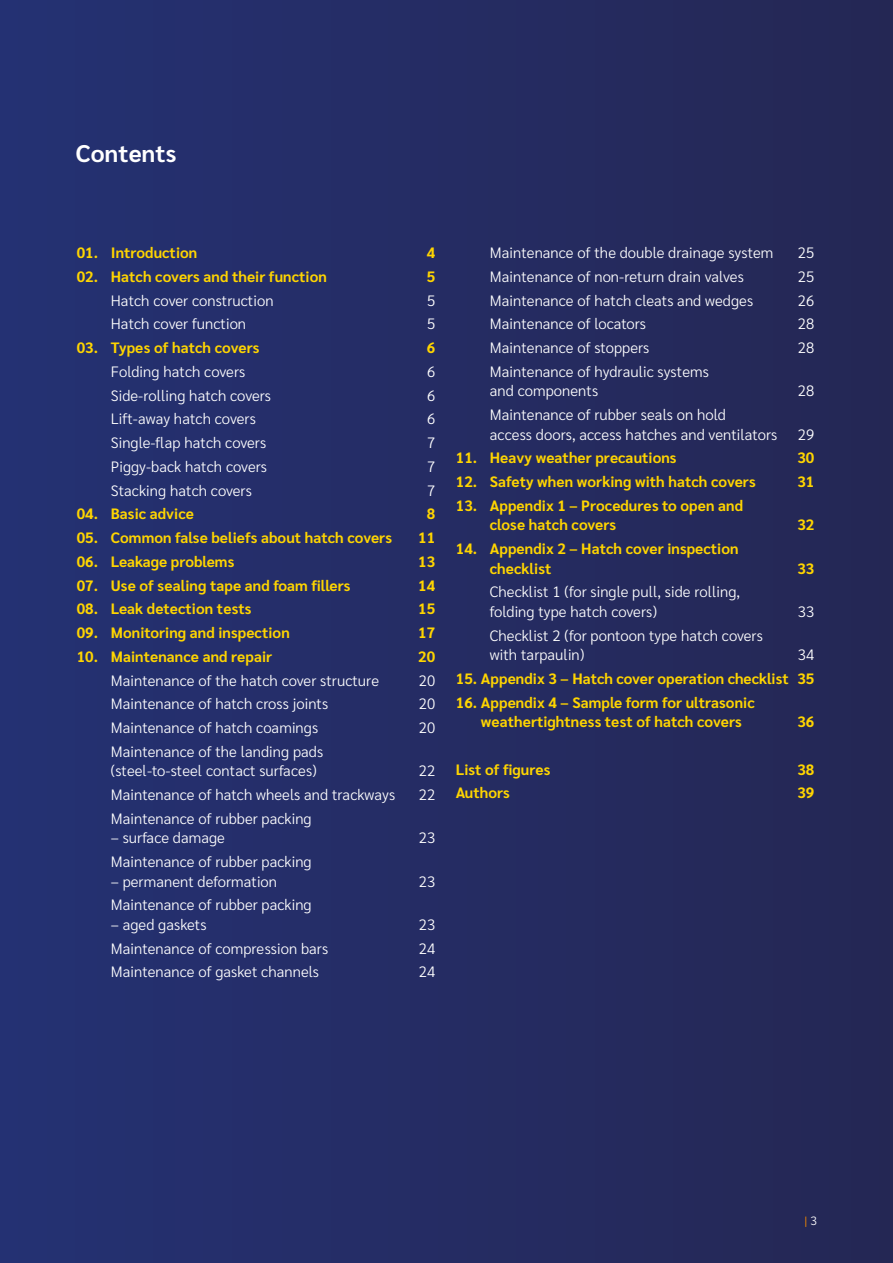
<style>
.page{position:relative;width:893px;height:1263px;background:#fff}
.page>*{position:absolute;margin:0;border:0;box-sizing:border-box;transform-origin:0 0}
.Subheadline{font:700 24px "Sarabun";letter-spacing:.005em;color:#fff}
.Contents_body{font:300 15px/19.5px "Sarabun";letter-spacing:.005em;color:#fff}
.Contents_chapter{font:700 15px/19.5px "Sarabun";letter-spacing:.005em;color:#ffd500}
.t1{font:300 12px "Sarabun";color:#f18700}
.s1{color:#fff}
</style>
<div class="page">
<div style="left:0;top:0;width:893px;height:1263px;background:linear-gradient(to right,#253173,#252754)"></div>
<p class="Subheadline" style="left:76px;top:139px;width:102px">Contents</p>
<p class="Contents_chapter" style="left:77px;top:243px;width:122px">01. Introduction</p>
<p class="Contents_chapter" style="left:427px;top:243px;width:10px">4</p>
<p class="Contents_chapter" style="left:77px;top:267px;width:252px">02. Hatch covers and their function</p>
<p class="Contents_chapter" style="left:427px;top:267px;width:10px">5</p>
<p class="Contents_body" style="left:111px;top:291px;width:164px">Hatch cover construction</p>
<p class="Contents_body" style="left:427px;top:291px;width:10px">5</p>
<p class="Contents_body" style="left:111px;top:314px;width:137px">Hatch cover function</p>
<p class="Contents_body" style="left:427px;top:314px;width:10px">5</p>
<p class="Contents_chapter" style="left:77px;top:338px;width:184px">03. Types of hatch covers</p>
<p class="Contents_chapter" style="left:427px;top:338px;width:10px">6</p>
<p class="Contents_body" style="left:111px;top:362px;width:136px">Folding hatch covers</p>
<p class="Contents_body" style="left:427px;top:362px;width:10px">6</p>
<p class="Contents_body" style="left:111px;top:386px;width:162px">Side-rolling hatch covers</p>
<p class="Contents_body" style="left:427px;top:386px;width:10px">6</p>
<p class="Contents_body" style="left:111px;top:409px;width:147px">Lift-away hatch covers</p>
<p class="Contents_body" style="left:427px;top:409px;width:10px">6</p>
<p class="Contents_body" style="left:111px;top:433px;width:157px">Single-flap hatch covers</p>
<p class="Contents_body" style="left:427px;top:433px;width:10px">7</p>
<p class="Contents_body" style="left:111px;top:457px;width:158px">Piggy-back hatch covers</p>
<p class="Contents_body" style="left:427px;top:457px;width:10px">7</p>
<p class="Contents_body" style="left:111px;top:481px;width:143px">Stacking hatch covers</p>
<p class="Contents_body" style="left:427px;top:481px;width:10px">7</p>
<p class="Contents_chapter" style="left:77px;top:504px;width:119px">04. Basic advice</p>
<p class="Contents_chapter" style="left:427px;top:504px;width:10px">8</p>
<p class="Contents_chapter" style="left:77px;top:528px;width:317px">05. Common false beliefs about hatch covers</p>
<p class="Contents_chapter" style="left:418px;top:528px;width:19px">11</p>
<p class="Contents_chapter" style="left:77px;top:552px;width:159px">06. Leakage problems</p>
<p class="Contents_chapter" style="left:418px;top:552px;width:19px">13</p>
<p class="Contents_chapter" style="left:77px;top:576px;width:275px">07. Use of sealing tape and foam fillers</p>
<p class="Contents_chapter" style="left:418px;top:576px;width:19px">14</p>
<p class="Contents_chapter" style="left:77px;top:599px;width:176px">08. Leak detection tests</p>
<p class="Contents_chapter" style="left:418px;top:599px;width:19px">15</p>
<p class="Contents_chapter" style="left:77px;top:623px;width:215px">09. Monitoring and inspection</p>
<p class="Contents_chapter" style="left:418px;top:623px;width:19px">17</p>
<p class="Contents_chapter" style="left:77px;top:647px;width:197px">10. Maintenance and repair</p>
<p class="Contents_chapter" style="left:418px;top:647px;width:19px">20</p>
<p class="Contents_body" style="left:111px;top:671px;width:270px">Maintenance of the hatch cover structure</p>
<p class="Contents_body" style="left:419px;top:671px;width:18px">20</p>
<p class="Contents_body" style="left:111px;top:694px;width:219px">Maintenance of hatch cross joints</p>
<p class="Contents_body" style="left:419px;top:694px;width:18px">20</p>
<p class="Contents_body" style="left:111px;top:718px;width:209px">Maintenance of hatch coamings</p>
<p class="Contents_body" style="left:419px;top:718px;width:18px">20</p>
<p class="Contents_body" style="left:111px;top:742px;width:214px">Maintenance of the landing pads (steel-to-steel contact surfaces)</p>
<p class="Contents_body" style="left:419px;top:761px;width:18px">22</p>
<p class="Contents_body" style="left:111px;top:785px;width:286px">Maintenance of hatch wheels and trackways</p>
<p class="Contents_body" style="left:419px;top:785px;width:18px">22</p>
<p class="Contents_body" style="left:111px;top:809px;width:202px">Maintenance of rubber packing</p>
<p class="Contents_body" style="left:111px;top:828px;width:116px">– surface damage</p>
<p class="Contents_body" style="left:419px;top:828px;width:18px">23</p>
<p class="Contents_body" style="left:111px;top:852px;width:202px">Maintenance of rubber packing</p>
<p class="Contents_body" style="left:111px;top:872px;width:168px">– permanent deformation</p>
<p class="Contents_body" style="left:419px;top:872px;width:18px">23</p>
<p class="Contents_body" style="left:111px;top:895px;width:202px">Maintenance of rubber packing</p>
<p class="Contents_body" style="left:111px;top:915px;width:97px">– aged gaskets</p>
<p class="Contents_body" style="left:419px;top:915px;width:18px">23</p>
<p class="Contents_body" style="left:111px;top:939px;width:219px">Maintenance of compression bars</p>
<p class="Contents_body" style="left:419px;top:939px;width:18px">24</p>
<p class="Contents_body" style="left:111px;top:962px;width:210px">Maintenance of gasket channels</p>
<p class="Contents_body" style="left:419px;top:962px;width:18px">24</p>
<p class="Contents_body" style="left:490px;top:243px;width:285px">Maintenance of the double drainage system</p>
<p class="Contents_body" style="left:798px;top:243px;width:18px">25</p>
<p class="Contents_body" style="left:490px;top:267px;width:256px">Maintenance of non-return drain valves</p>
<p class="Contents_body" style="left:798px;top:267px;width:18px">25</p>
<p class="Contents_body" style="left:490px;top:291px;width:265px">Maintenance of hatch cleats and wedges</p>
<p class="Contents_body" style="left:798px;top:291px;width:18px">26</p>
<p class="Contents_body" style="left:490px;top:314px;width:158px">Maintenance of locators</p>
<p class="Contents_body" style="left:798px;top:314px;width:18px">28</p>
<p class="Contents_body" style="left:490px;top:338px;width:161px">Maintenance of stoppers</p>
<p class="Contents_body" style="left:798px;top:338px;width:18px">28</p>
<p class="Contents_body" style="left:490px;top:362px;width:220px">Maintenance of hydraulic systems and components</p>
<p class="Contents_body" style="left:798px;top:381px;width:18px">28</p>
<p class="Contents_body" style="left:490px;top:405px;width:289px">Maintenance of rubber seals on hold<br>access doors, access hatches and ventilators</p>
<p class="Contents_body" style="left:798px;top:425px;width:18px">29</p>
<p class="Contents_chapter" style="left:456px;top:448px;width:222px">11. Heavy weather precautions</p>
<p class="Contents_chapter" style="left:797px;top:448px;width:19px">30</p>
<p class="Contents_chapter" style="left:456px;top:472px;width:301px">12. Safety when working with hatch covers</p>
<p class="Contents_chapter" style="left:797px;top:472px;width:19px">31</p>
<p class="Contents_chapter" style="left:490px;top:496px;width:255px;text-indent:-34px">13. Appendix 1 – Procedures to open and close hatch covers</p>
<p class="Contents_chapter" style="left:797px;top:515px;width:19px">32</p>
<p class="Contents_chapter" style="left:490px;top:539px;width:250px;text-indent:-34px">14. Appendix 2 – Hatch cover inspection checklist</p>
<p class="Contents_body" style="left:490px;top:582px;width:252px">Checklist 1 (for single pull, side rolling, folding type hatch covers)</p>
<p class="Contents_chapter" style="left:797px;top:559px;width:19px">33</p>
<p class="Contents_body" style="left:798px;top:602px;width:18px">33</p>
<p class="Contents_body" style="left:490px;top:626px;width:274px">Checklist 2 (for pontoon type hatch covers with tarpaulin)</p>
<p class="Contents_body" style="left:798px;top:645px;width:18px">34</p>
<p class="Contents_chapter" style="left:456px;top:669px;width:360px">15. Appendix 3 – Hatch cover operation checklist 35</p>
<p class="Contents_chapter" style="left:481px;top:693px;width:275px;text-indent:-25px">16. Appendix 4 – Sample form for ultrasonic weathertightness test of hatch covers</p>
<p class="Contents_chapter" style="left:797px;top:712px;width:19px">36</p>
<p class="Contents_chapter" style="left:456px;top:760px;width:96px">List of figures</p>
<p class="Contents_chapter" style="left:797px;top:760px;width:19px">38</p>
<p class="Contents_chapter" style="left:456px;top:783px;width:55px">Authors</p>
<p class="Contents_chapter" style="left:797px;top:783px;width:19px">39</p>
<p class="t1" style="left:804px;top:1213px;width:14px">| <span class="s1">3</span></p>
</div>
